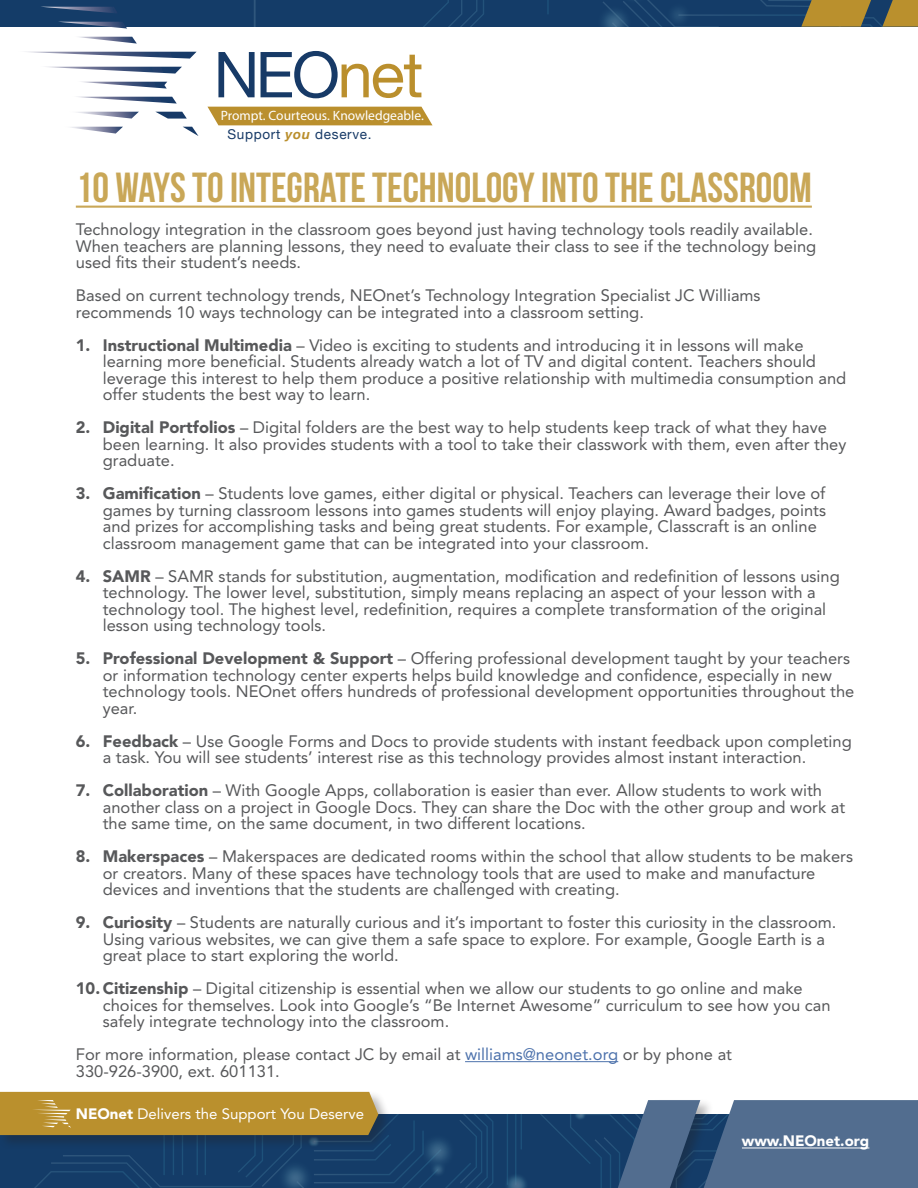
<style>
.page{position:relative;width:918px;height:1188px;background:#fff}
.page>*{position:absolute;margin:0;border:0;box-sizing:border-box;transform-origin:0 0}
.t1{font:700 42px "Bebas Neue";color:#c9a757}
.t2{font:16.5px/16.5px "Avenir";color:#57585a}
.t3{font:15px "Avenir";color:#fff}
.t4{font:900 15px "Avenir";color:#fff}
.t5{font:13.5px "Myriad Pro";color:#fff}
.t6{font:13.5px "Helvetica Neue";letter-spacing:.05em;color:#173a67}
.s1{font-weight:700;font-style:italic;color:#ba8f2d}
.s2{font-weight:900}
.s3{color:#4d72ac}
</style>
<div class="page">
<div style="left:0;top:1090px;width:393px;height:60px;background:#f4efe3"></div>
<svg style="left:0;top:1092px;width:918px;height:96px;background:#5a6b76"></svg>
<div style="left:0;top:0;width:918px;height:27px;background:#143c68"></div>
<svg style="left:254px;top:0;width:295px;height:27px"></svg>
<img style="left:254px;top:12px;width:43px;height:15px">
<img style="left:431px;top:0;width:85px;height:1px">
<img style="left:298px;top:0;width:76px;height:27px">
<hr style="left:76px;top:206px;width:736px;height:2px;background:#c9a757">
<hr style="left:465px;top:1061px;width:153px;height:1px;background:#4d72ac">
<div style="left:207px;top:107px;width:226px;height:18px;background:#ba8f2d"></div>
<svg style="left:61px;top:22px;width:66px;height:7px"></svg>
<svg style="left:80px;top:37px;width:57px;height:7px"></svg>
<svg style="left:30px;top:52px;width:167px;height:7px"></svg>
<svg style="left:50px;top:67px;width:132px;height:7px"></svg>
<svg style="left:84px;top:82px;width:83px;height:7px"></svg>
<svg style="left:80px;top:97px;width:97px;height:7px"></svg>
<svg style="left:156px;top:112px;width:31px;height:7px"></svg>
<svg style="left:77px;top:112px;width:62px;height:7px"></svg>
<svg style="left:71px;top:127px;width:52px;height:7px"></svg>
<svg style="left:183px;top:127px;width:16px;height:9px"></svg>
<svg style="left:44px;top:7px;width:73px;height:6px"></svg>
<svg style="left:218px;top:52px;width:37px;height:45px"></svg>
<svg style="left:261px;top:51px;width:160px;height:47px"></svg>
<svg style="left:603px;top:0;width:315px;height:27px"></svg>
<hr style="left:742px;top:1148px;width:127px;height:1px;background:#fff">
<p class="t5" style="left:221px;top:108px;width:205px">Prompt. Courteous. Knowledgeable.</p>
<p class="t6" style="left:228px;top:125px;width:146px">Support <span class="s1">you</span> deserve.</p>
<h1 class="t1" style="left:76px;top:164px;width:738px">10 WAYS TO INTEGRATE TECHNOLOGY INTO THE CLASSROOM</h1>
<p class="t2" style="left:76px;top:221px;width:742px">Technology integration in the classroom goes beyond just having technology tools readily available.<br>When teachers are planning lessons, they need to evaluate their class to see if the technology being used fits their student’s needs.</p>
<p class="t2" style="left:76px;top:287px;width:686px">Based on current technology trends, NEOnet’s Technology Integration Specialist JC Williams recommends 10 ways technology can be integrated into a classroom setting.</p>
<p class="t2" style="left:103px;top:337px;width:745px;text-indent:-27px"><span class="s2">1. Instructional Multimedia</span> – Video is exciting to students and introducing it in lessons will make learning more beneficial. Students already watch a lot of TV and digital content. Teachers should leverage this interest to help them produce a positive relationship with multimedia consumption and offer students the best way to learn.</p>
<p class="t2" style="left:103px;top:419px;width:745px;text-indent:-27px"><span class="s2">2. Digital Portfolios</span> – Digital folders are the best way to help students keep track of what they have been learning. It also provides students with a tool to take their classwork with them, even after they graduate.</p>
<p class="t2" style="left:103px;top:485px;width:725px;text-indent:-27px"><span class="s2">3. Gamification</span> – Students love games, either digital or physical. Teachers can leverage their love of games by turning classroom lessons into games students will enjoy playing. Award badges, points and prizes for accomplishing tasks and being great students. For example, Classcraft is an online classroom management game that can be integrated into your classroom.</p>
<p class="t2" style="left:103px;top:568px;width:739px;text-indent:-27px"><span class="s2">4. SAMR</span> – SAMR stands for substitution, augmentation, modification and redefinition of lessons using technology. The lower level, substitution, simply means replacing an aspect of your lesson with a technology tool. The highest level, redefinition, requires a complete transformation of the original lesson using technology tools.</p>
<p class="t2" style="left:103px;top:650px;width:753px;text-indent:-27px"><span class="s2">5. Professional Development &amp; Support</span> – Offering professional development taught by your teachers or information technology center experts helps build knowledge and confidence, especially in new technology tools. NEOnet offers hundreds of professional development opportunities throughout the year.</p>
<p class="t2" style="left:103px;top:733px;width:751px;text-indent:-27px"><span class="s2">6. Feedback</span> – Use Google Forms and Docs to provide students with instant feedback upon completing a task. You will see students’ interest rise as this technology provides almost instant interaction.</p>
<p class="t2" style="left:103px;top:782px;width:744px;text-indent:-27px"><span class="s2">7. Collaboration</span> – With Google Apps, collaboration is easier than ever. Allow students to work with another class on a project in Google Docs. They can share the Doc with the other group and work at the same time, on the same document, in two different locations.</p>
<p class="t2" style="left:103px;top:848px;width:752px;text-indent:-27px"><span class="s2">8. Makerspaces</span> – Makerspaces are dedicated rooms within the school that allow students to be makers or creators. Many of these spaces have technology tools that are used to make and manufacture devices and inventions that the students are challenged with creating.</p>
<p class="t2" style="left:103px;top:914px;width:735px;text-indent:-27px"><span class="s2">9. Curiosity</span> – Students are naturally curious and it’s important to foster this curiosity in the classroom.<br>Using various websites, we can give them a safe space to explore. For example, Google Earth is a great place to start exploring the world.</p>
<p class="t2" style="left:103px;top:980px;width:729px;text-indent:-27px"><span class="s2">10. Citizenship</span> – Digital citizenship is essential when we allow our students to go online and make choices for themselves. Look into Google’s “Be Internet Awesome” curriculum to see how you can safely integrate technology into the classroom.</p>
<p class="t2" style="left:76px;top:1046px;width:658px">For more information, please contact JC by email at <span class="s3">williams@neonet.org</span> or by phone at<br>330-926-3900, ext. 601131.</p>
<p class="t3" style="left:76px;top:1106px;width:290px"><span class="s2">NEOnet</span> Delivers the Support You Deserve</p>
<p class="t4" style="left:742px;top:1132px;width:129px">www.NEOnet.org</p>
</div>
